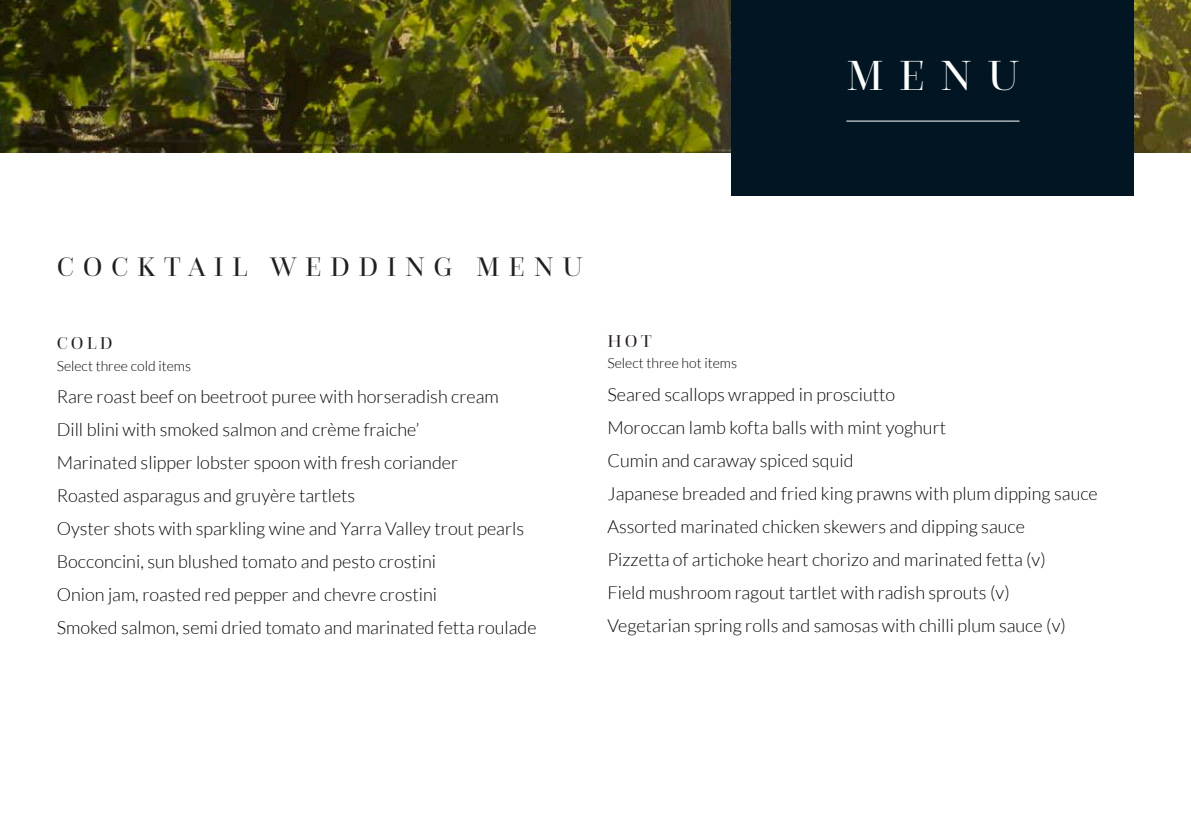
<style>
.page{position:relative;width:1191px;height:840px;background:#fff}
.page>*{position:absolute;margin:0;border:0;box-sizing:border-box;transform-origin:0 0}
.t1{font:44px "Questa Grande";color:#fff}
.t2{font:28px "Questa Grande";letter-spacing:.31em;color:#231f20}
.t3{font:300 18px "Lato";color:#040503}
.t4{font:18px "Questa Grande";letter-spacing:.17em;color:#231f20}
.t5{font:300 14px "Lato";color:#040503}
</style>
<div class="page">
<img style="left:0;top:0;width:1191px;height:152px">
<div style="left:731px;top:0;width:403px;height:196px;background:#011622"></div>
<hr style="left:846px;top:120px;width:173px;height:1px;background:#fff">
<p class="t1" style="left:846px;top:49px;width:175px">MENU</p>
<p class="t2" style="left:57px;top:249px;width:528px">COCKTAIL WEDDING MENU</p>
<p class="t4" style="left:57px;top:332px;width:57px">COLD</p>
<p class="t5" style="left:57px;top:358px;width:136px">Select three cold items</p>
<p class="t3" style="left:57px;top:387px;width:443px">Rare roast beef on beetroot puree with horseradish cream</p>
<p class="t3" style="left:57px;top:420px;width:364px">Dill blini with smoked salmon and crème fraiche’</p>
<p class="t3" style="left:57px;top:453px;width:403px">Marinated slipper lobster spoon with fresh coriander</p>
<p class="t3" style="left:57px;top:486px;width:300px">Roasted asparagus and gruyère tartlets</p>
<p class="t3" style="left:57px;top:519px;width:469px">Oyster shots with sparkling wine and Yarra Valley trout pearls</p>
<p class="t3" style="left:57px;top:552px;width:381px">Bocconcini, sun blushed tomato and pesto crostini</p>
<p class="t3" style="left:57px;top:585px;width:382px">Onion jam, roasted red pepper and chevre crostini</p>
<p class="t3" style="left:57px;top:618px;width:481px">Smoked salmon, semi dried tomato and marinated fetta roulade</p>
<p class="t4" style="left:607px;top:329px;width:46px">HOT</p>
<p class="t5" style="left:607px;top:355px;width:131px">Select three hot items</p>
<p class="t3" style="left:607px;top:385px;width:289px">Seared scallops wrapped in prosciutto</p>
<p class="t3" style="left:607px;top:418px;width:340px">Moroccan lamb kofta balls with mint yoghurt</p>
<p class="t3" style="left:607px;top:450px;width:248px">Cumin and caraway spiced squid</p>
<p class="t3" style="left:607px;top:483px;width:492px">Japanese breaded and fried king prawns with plum dipping sauce</p>
<p class="t3" style="left:607px;top:516px;width:419px">Assorted marinated chicken skewers and dipping sauce</p>
<p class="t3" style="left:607px;top:549px;width:440px">Pizzetta of artichoke heart chorizo and marinated fetta (v)</p>
<p class="t3" style="left:607px;top:582px;width:404px">Field mushroom ragout tartlet with radish sprouts (v)</p>
<p class="t3" style="left:607px;top:615px;width:460px">Vegetarian spring rolls and samosas with chilli plum sauce (v)</p>
</div>
